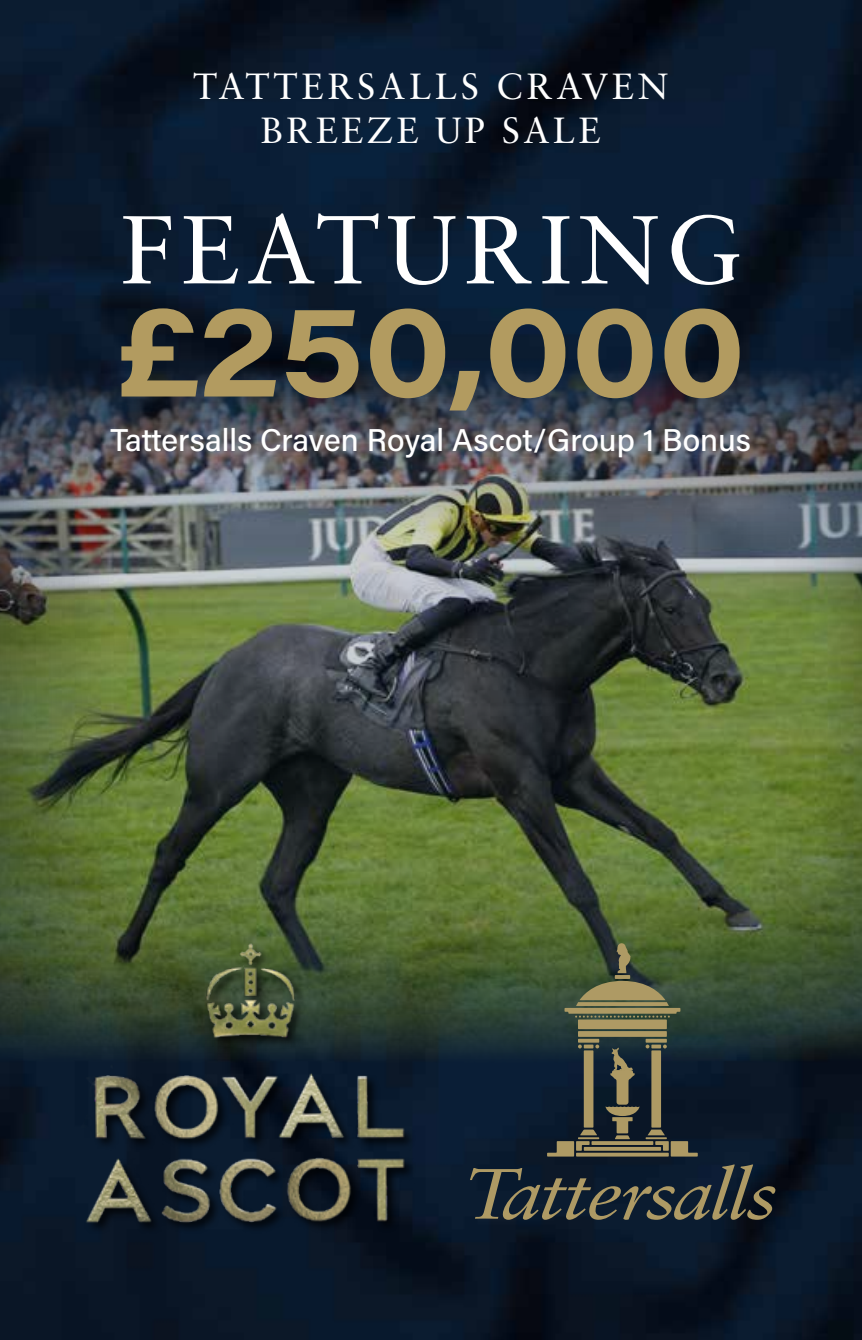
<style>
.page{position:relative;width:862px;height:1340px;background:#fff}
.page>*{position:absolute;margin:0;border:0;box-sizing:border-box;transform-origin:0 0}
.t1{font:700 122.62px "Acumin Pro Wide";color:#b29b60}
.t2{font:96.52px "Sabon LT Pro";letter-spacing:.07em;color:#fff}
.t3{font:36.45px/43.6px "Sabon LT Pro";letter-spacing:.095em;color:#fff;text-align:center}
.t4{font:31.5px "Acumin Variable Concept";color:#fff}
</style>
<div class="page">
<img style="left:0;top:0;width:861px;height:1339px">
<img style="left:0;top:367px;width:861px;height:695px">
<img style="left:63px;top:935px;width:355px;height:295px">
<svg style="left:469px;top:1164px;width:306px;height:55px;background:#32393a"></svg>
<div style="left:577px;top:1019px;width:89px;height:10px;background:#ae9a64"></div>
<div style="left:577px;top:1031px;width:89px;height:5px;background:#ae9a64"></div>
<svg style="left:577px;top:1038px;width:22px;height:4px"></svg>
<svg style="left:583px;top:1044px;width:10px;height:4px"></svg>
<svg style="left:645px;top:1038px;width:21px;height:4px"></svg>
<svg style="left:577px;top:1044px;width:4px;height:4px"></svg>
<svg style="left:595px;top:1044px;width:4px;height:4px"></svg>
<svg style="left:645px;top:1044px;width:21px;height:4px"></svg>
<div style="left:583px;top:1050px;width:10px;height:77px;background:#ae9a64"></div>
<div style="left:651px;top:1050px;width:9px;height:77px;background:#ae9a64"></div>
<svg style="left:579px;top:1129px;width:17px;height:6px"></svg>
<svg style="left:647px;top:1129px;width:17px;height:6px"></svg>
<hr style="left:577px;top:1137px;width:22px;height:2px;background:#ae9a64">
<hr style="left:645px;top:1137px;width:21px;height:2px;background:#ae9a64">
<svg style="left:546px;top:1141px;width:43px;height:15px"></svg>
<svg style="left:655px;top:1141px;width:42px;height:15px"></svg>
<hr style="left:591px;top:1141px;width:62px;height:3px;background:#ae9a64">
<svg style="left:583px;top:1146px;width:77px;height:4px"></svg>
<svg style="left:575px;top:1152px;width:93px;height:4px"></svg>
<svg style="left:564px;top:980px;width:116px;height:37px;background:#75744f"></svg>
<hr style="left:614px;top:975px;width:15px;height:3px;background:#ae9a64">
<svg style="left:616px;top:943px;width:14px;height:30px"></svg>
<svg style="left:605px;top:1047px;width:34px;height:92px;background:#484b40"></svg>
<p class="t3" style="left:193px;top:64px;width:476px">TATTERSALLS CRAVEN<br>BREEZE UP SALE</p>
<h2 class="t2" style="left:120px;top:189px;width:622px">FEATURING</h2>
<h1 class="t1" style="left:115px;top:264px;width:631px">£250,000</h1>
<p class="t4" style="left:110px;top:418px;width:641px">Tattersalls Craven Royal Ascot/Group 1 Bonus</p>
</div>
